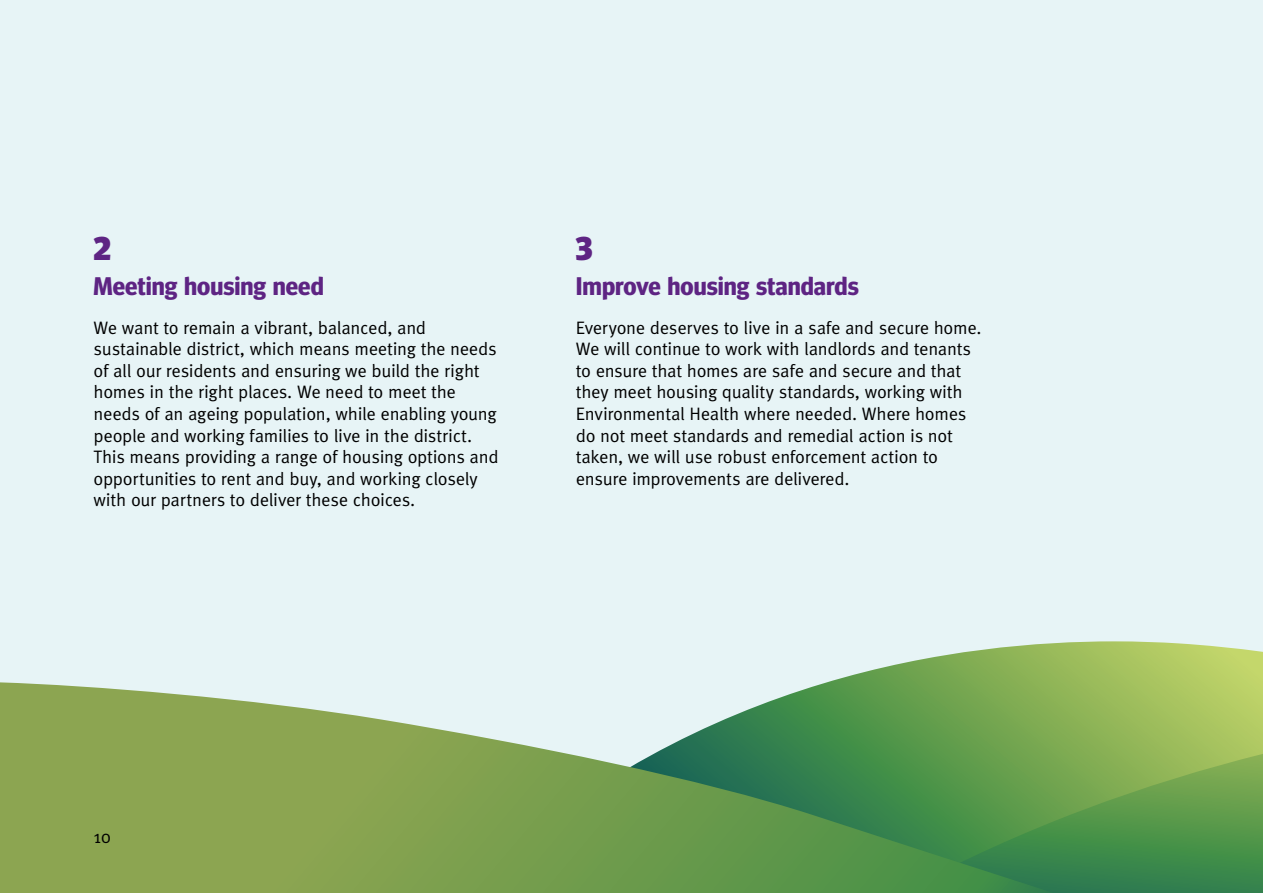
<style>
.page{position:relative;width:1263px;height:893px;background:#e7f4f6}
.page>*{position:absolute;margin:0;border:0;box-sizing:border-box;transform-origin:0 0}
.Heading_3{font:900 33px "Meta Headline Pro";color:#5e2483}
.Heading_3-2{font:700 25.5px "Meta Headline Pro";color:#5e2483}
.Paragraph_1{font:18px/21.6px "Meta Pro Norm";letter-spacing:-.02em;color:#000}
</style>
<div class="page">
<svg style="left:828px;top:641px;width:435px;height:113px"></svg>
<svg style="left:1054px;top:754px;width:125px;height:139px;background:#58974d"></svg>
<svg style="left:0;top:682px;width:1054px;height:211px;background:#7fa763"></svg>
<svg style="left:1179px;top:666px;width:84px;height:227px;background:#7dac56"></svg>
<h3 class="Heading_3" style="left:94px;top:222px;width:19px">2</h3>
<h3 class="Heading_3-2" style="left:94px;top:266px;width:232px">Meeting housing need</h3>
<p class="Paragraph_1" style="left:94px;top:315px;width:407px">We want to remain a vibrant, balanced, and sustainable district, which means meeting the needs of all our residents and ensuring we build the right homes in the right places. We need to meet the needs of an ageing population, while enabling young people and working families to live in the district.<br>This means providing a range of housing options and opportunities to rent and buy, and working closely with our partners to deliver these choices.</p>
<h3 class="Heading_3" style="left:576px;top:222px;width:19px">3</h3>
<h3 class="Heading_3-2" style="left:576px;top:266px;width:284px">Improve housing standards</h3>
<p class="Paragraph_1" style="left:576px;top:315px;width:407px">Everyone deserves to live in a safe and secure home.<br>We will continue to work with landlords and tenants to ensure that homes are safe and secure and that they meet housing quality standards, working with Environmental Health where needed. Where homes do not meet standards and remedial action is not taken, we will use robust enforcement action to ensure improvements are delivered.</p>
<p class="Paragraph_1" style="left:94px;top:825px;width:19px">10</p>
</div>
